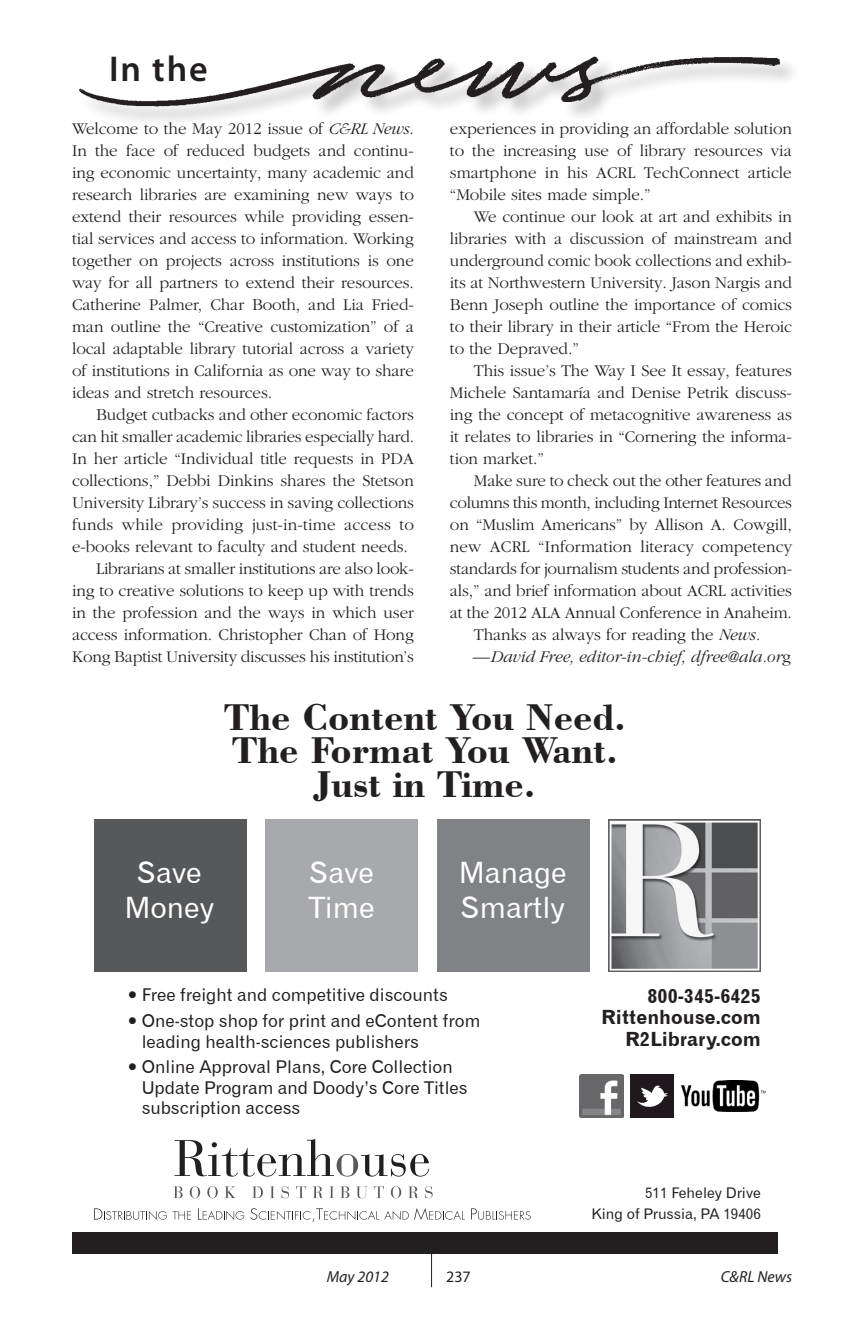
<style>
.page{position:relative;width:864px;height:1332px;background:#fff}
.page>*{position:absolute;margin:0;border:0;box-sizing:border-box;transform-origin:0 0}
.t1{font:700 39.2px/33.4px "Bodoni BT";color:#231f20;text-align:center}
.t2{font:600 36px "Myriad Pro";color:#231f20}
.t3{font:29.4px/34.8px "Gothic 720 BT Roman B";color:#fff}
.t4{font:19.6px/21.6px "Gothic 720 BT Bold B";color:#231f20;text-align:right}
.t5{font:17.6px/20.6px "Gothic 720 BT Roman B";color:#231f20}
.t6{font:300 17px/22px "Garamond";letter-spacing:-.005em;color:#231f20;text-align:justify}
.t7{font:italic 300 17px "Garamond";letter-spacing:-.005em;color:#231f20}
.t8{font:italic 16px "Myriad Pro";color:#231f20}
.t9{font:16px "Myriad Pro";color:#231f20}
.t10{font:14.8px/20.6px "Gothic 720 BT Roman B";color:#231f20;text-align:right}
.s1{font-style:italic}
.s2{font-style:normal}
</style>
<div class="page">
<hr style="left:431px;top:1253px;width:1px;height:34px;background:#231f20">
<img style="left:79px;top:56px;width:714px;height:65px">
<div style="left:94px;top:820px;width:152px;height:152px;background:#57585a"></div>
<div style="left:266px;top:820px;width:152px;height:152px;background:#a8a9ad"></div>
<div style="left:437px;top:820px;width:152px;height:152px;background:#808285"></div>
<img style="left:609px;top:820px;width:152px;height:152px">
<div style="left:72px;top:1232px;width:706px;height:21px;background:#231f20"></div>
<svg style="left:175px;top:1139px;width:254px;height:38px"></svg>
<svg style="left:173px;top:1186px;width:10px;height:12px"></svg>
<svg style="left:190px;top:1186px;width:10px;height:12px"></svg>
<svg style="left:207px;top:1186px;width:11px;height:12px"></svg>
<svg style="left:225px;top:1186px;width:11px;height:12px"></svg>
<svg style="left:252px;top:1186px;width:11px;height:12px"></svg>
<svg style="left:270px;top:1186px;width:5px;height:12px"></svg>
<svg style="left:282px;top:1186px;width:7px;height:12px"></svg>
<svg style="left:296px;top:1186px;width:10px;height:12px"></svg>
<svg style="left:313px;top:1186px;width:10px;height:12px"></svg>
<svg style="left:329px;top:1186px;width:5px;height:12px"></svg>
<svg style="left:340px;top:1186px;width:9px;height:12px"></svg>
<svg style="left:356px;top:1186px;width:12px;height:12px"></svg>
<svg style="left:374px;top:1186px;width:10px;height:12px"></svg>
<svg style="left:391px;top:1186px;width:10px;height:12px"></svg>
<svg style="left:408px;top:1186px;width:11px;height:12px"></svg>
<svg style="left:425px;top:1186px;width:8px;height:12px"></svg>
<svg style="left:94px;top:1208px;width:97px;height:12px"></svg>
<svg style="left:198px;top:1208px;width:46px;height:12px"></svg>
<svg style="left:250px;top:1208px;width:215px;height:14px"></svg>
<svg style="left:471px;top:1208px;width:60px;height:12px"></svg>
<img style="left:681px;top:1081px;width:84px;height:31px">
<img style="left:580px;top:1074px;width:43px;height:44px">
<div style="left:630px;top:1074px;width:44px;height:44px;background:#20181c"></div>
<svg style="left:637px;top:1085px;width:31px;height:22px"></svg>
<h2 class="t2" style="left:109px;top:46px;width:100px">In the</h2>
<p class="t6" style="left:450px;top:118px;width:343px">experiences in providing an affordable solution to the increasing use of library resources via smartphone in his ACRL TechConnect article “Mobile sites made simple.”</p>
<p class="t6" style="left:450px;top:206px;width:343px;text-indent:24px">We continue our look at art and exhibits in libraries with a discussion of mainstream and underground comic book collections and exhib&shy;its at Northwestern University. Jason Nargis and Benn Joseph outline the importance of comics to their library in their article “From the Heroic to the Depraved.”</p>
<p class="t6" style="left:450px;top:360px;width:344px;text-indent:24px">This issue’s The Way I See It essay, features Michele Santamaría and Denise Petrik discuss&shy;ing the concept of metacognitive awareness as it relates to libraries in “Cornering the informa&shy;tion market.”</p>
<p class="t6" style="left:474px;top:470px;width:319px">Make sure to check out the other features and</p>
<p class="t6" style="left:450px;top:492px;width:344px">columns this month, including Internet Resources</p>
<p class="t6" style="left:450px;top:514px;width:344px">on “Muslim Americans” by Allison A. Cowgill,</p>
<p class="t6" style="left:450px;top:536px;width:344px">new ACRL “Information literacy competency</p>
<p class="t6" style="left:450px;top:558px;width:344px">standards for journalism students and profession-</p>
<p class="t6" style="left:450px;top:580px;width:344px">als,” and brief information about ACRL activities</p>
<p class="t6" style="left:450px;top:602px;width:343px">at the 2012 ALA Annual Conference in Anaheim.</p>
<p class="t6" style="left:474px;top:624px;width:288px">Thanks as always for reading the <span class="s1">News.</span></p>
<p class="t7" style="left:474px;top:648px;width:318px">—David Free, editor-in-chief, dfree@ala.or<span class="s2">g</span></p>
<h1 class="t1" style="left:224px;top:699px;width:404px">The Content You Need.<br>The Format You Want.<br>Just in Time.</h1>
<p class="t6" style="left:72px;top:118px;width:343px">Welcome to the May 2012 issue of <span class="s1">C&amp;RL News</span>.<br>In the face of reduced budgets and continu&shy;ing economic uncertainty, many academic and research libraries are examining new ways to extend their resources while providing essen&shy;tial services and access to information. Working together on projects across institutions is one way for all partners to extend their resources.<br>Catherine Palmer, Char Booth, and Lia Fried&shy;man outline the “Creative customization” of a local adaptable library tutorial across a variety of institutions in California as one way to share ideas and stretch resources.</p>
<p class="t6" style="left:96px;top:404px;width:319px">Budget cutbacks and other economic factors</p>
<p class="t6" style="left:72px;top:426px;width:344px">can hit smaller academic libraries especially hard.</p>
<p class="t6" style="left:72px;top:448px;width:343px">In her article “Individual title requests in PDA</p>
<p class="t6" style="left:72px;top:470px;width:343px">collections,” Debbi Dinkins shares the Stetson</p>
<p class="t6" style="left:72px;top:492px;width:343px">University Library’s success in saving collections</p>
<p class="t6" style="left:72px;top:514px;width:343px">funds while providing just-in-time access to</p>
<p class="t6" style="left:72px;top:536px;width:337px">e-books relevant to faculty and student needs.</p>
<p class="t6" style="left:96px;top:558px;width:319px">Librarians at smaller institutions are also look-</p>
<p class="t6" style="left:72px;top:580px;width:343px">ing to creative solutions to keep up with trends</p>
<p class="t6" style="left:72px;top:602px;width:343px">in the profession and the ways in which user</p>
<p class="t6" style="left:72px;top:624px;width:343px">access information. Christopher Chan of Hong</p>
<p class="t6" style="left:72px;top:646px;width:343px">Kong Baptist University discusses his institution’s</p>
<h3 class="t3" style="left:124px;top:855px;width:91px;text-align:center">Save<br>Money</h3>
<h3 class="t3" style="left:308px;top:855px;width:68px">Save<br>Time</h3>
<h3 class="t3" style="left:459px;top:855px;width:110px">Manage<br>Smartly</h3>
<p class="t5" style="left:128px;top:985px;width:321px">● Free freight and competitive discounts</p>
<p class="t5" style="left:142px;top:1010px;width:340px;text-indent:-14px">● One-stop shop for print and eContent from leading health-sciences publishers</p>
<p class="t5" style="left:142px;top:1056px;width:327px;text-indent:-14px">● Online Approval Plans, Core Collection<br>Update Program and Doody’s Core Titles subscription access</p>
<p class="t4" style="left:601px;top:985px;width:161px">800-345-6425<br>Rittenhouse.com<br>R2Library.com</p>
<p class="t10" style="left:591px;top:1183px;width:171px">511 Feheley Drive<br>King of Prussia, PA 19406</p>
<p class="t8" style="left:327px;top:1267px;width:64px">May 2012</p>
<p class="t9" style="left:446px;top:1267px;width:26px">237</p>
<p class="t8" style="left:721px;top:1267px;width:73px">C&amp;RL News</p>
</div>
